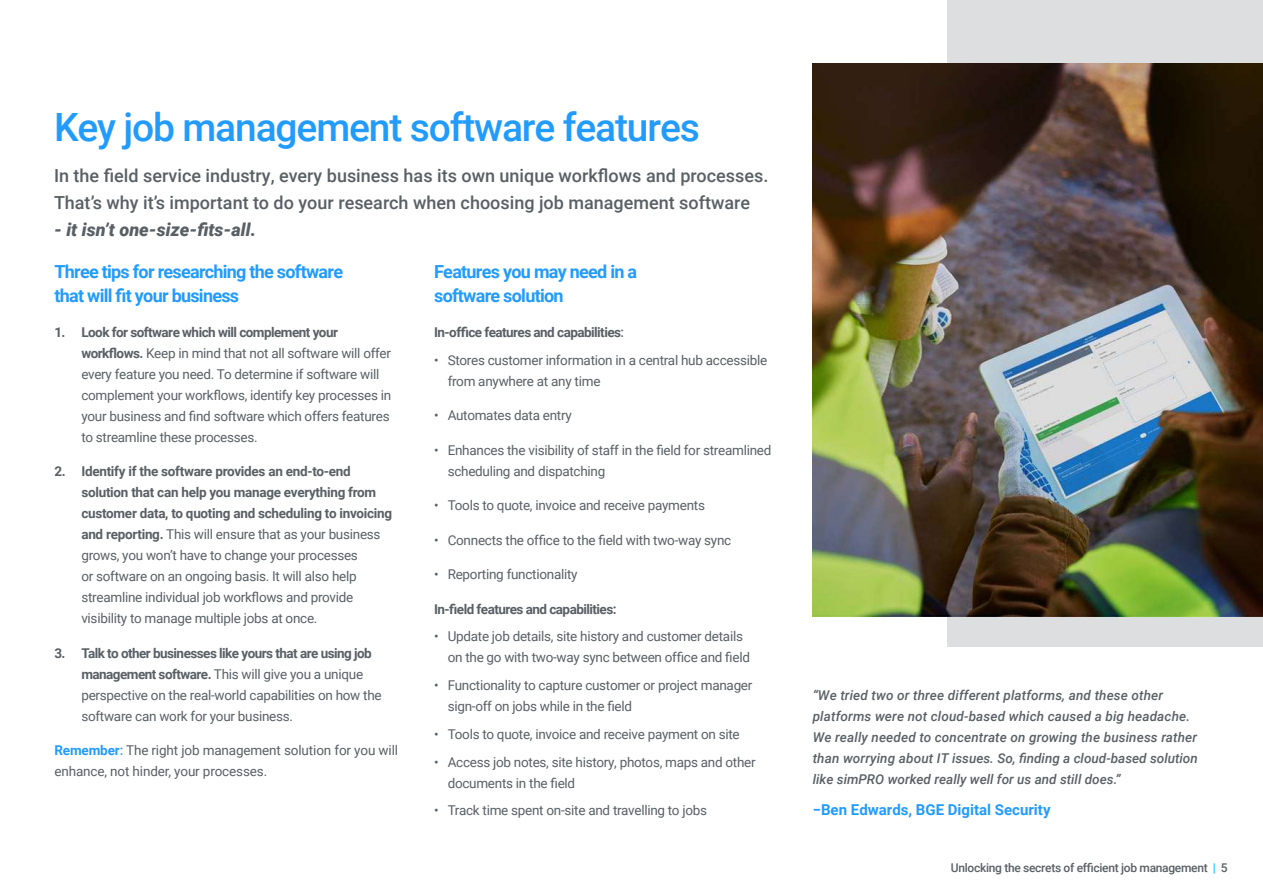
<style>
.page{position:relative;width:1263px;height:893px;background:#fff}
.page>*{position:absolute;margin:0;border:0;box-sizing:border-box;transform-origin:0 0}
.t1{font:500 39px "Roboto";letter-spacing:-.03em;color:#229bff}
.t2{font:500 18px/27px "Roboto";color:#596065}
.t3{font:700 18px/24px "Roboto";letter-spacing:-.04em;color:#229bff}
.t4{font:italic 900 18px "Roboto";color:#596065}
.t5{font:700 15px "Roboto";color:#229bff}
.t6{font:13.5px/21px "Roboto";letter-spacing:-.02em;color:#596065}
.t7{font:italic 500 13.5px/21px "Roboto";letter-spacing:.01em;color:#596065}
.t8{font:700 13.5px "Roboto";letter-spacing:-.04em;color:#596065}
.t9{font:500 12px "Roboto";letter-spacing:-.025em;color:#596065}
.s1{font-weight:700}
.s2{font-weight:700;color:#229bff}
.s3{font-weight:500;color:#229bff}
.s4{font-weight:500}
.s5{color:#00c8ff}
</style>
<div class="page">
<div style="left:947px;top:0;width:316px;height:646px;background:#dcdedf"></div>
<img style="left:813px;top:63px;width:450px;height:553px">
<h1 class="t1" style="left:54px;top:100px;width:647px">Key job management software features</h1>
<h2 class="t2" style="left:54px;top:161px;width:716px">In the field service industry, every business has its own unique workflows and processes.<br>That’s why it’s important to do your research when choosing job management software</h2>
<h2 class="t4" style="left:54px;top:217px;width:204px">- it isn’t one-size-fits-all.</h2>
<h2 class="t3" style="left:54px;top:259px;width:290px">Three tips for researching the software that will fit your business</h2>
<p class="t6" style="left:81px;top:321px;width:311px;text-indent:-27px"><span class="s1">1. Look for software which will complement your workflows.</span> Keep in mind that not all software will offer every feature you need. To determine if software will complement your workflows, identify key processes in your business and find software which offers features to streamline these processes.</p>
<p class="t6" style="left:81px;top:461px;width:312px;text-indent:-27px"><span class="s1">2. Identify if the software provides an end-to-end solution that can help you manage everything from customer data, to quoting and scheduling to invoicing and reporting.</span> This will ensure that as your business grows, you won’t have to change your processes<br>or software on an ongoing basis. It will also help streamline individual job workflows and provide visibility to manage multiple jobs at once.</p>
<p class="t6" style="left:81px;top:642px;width:302px;text-indent:-27px"><span class="s1">3. Talk to other businesses like yours that are using job management software.</span> This will give you a unique perspective on the real-world capabilities on how the software can work for your business.</p>
<p class="t6" style="left:54px;top:740px;width:345px"><span class="s2">Remember</span><span class="s3">:</span> The right job management solution for you will enhance, not hinder, your processes.</p>
<h2 class="t3" style="left:434px;top:259px;width:205px">Features you may need in a software solution</h2>
<p class="t8" style="left:434px;top:323px;width:191px">In-office features and capabilities<span class="s4">:</span></p>
<p class="t6" style="left:448px;top:349px;width:321px;text-indent:-14px">• Stores customer information in a central hub accessible from anywhere at any time</p>
<p class="t6" style="left:434px;top:404px;width:139px">• Automates data entry</p>
<p class="t6" style="left:448px;top:439px;width:325px;text-indent:-14px">• Enhances the visibility of staff in the field for streamlined scheduling and dispatching</p>
<p class="t6" style="left:434px;top:494px;width:272px">• Tools to quote, invoice and receive payments</p>
<p class="t6" style="left:434px;top:529px;width:299px">• Connects the office to the field with two-way sync</p>
<p class="t6" style="left:434px;top:563px;width:145px">• Reporting functionality</p>
<p class="t8" style="left:434px;top:599px;width:184px">In-field features and capabilities:</p>
<p class="t6" style="left:448px;top:626px;width:304px;text-indent:-14px">• Update job details, site history and customer details on the go with two-way sync between office and field</p>
<p class="t6" style="left:448px;top:674px;width:306px;text-indent:-14px">• Functionality to capture customer or project manager sign-off on jobs while in the field</p>
<p class="t6" style="left:434px;top:723px;width:307px">• Tools to quote, invoice and receive payment on site</p>
<p class="t6" style="left:448px;top:751px;width:310px;text-indent:-14px">• Access job notes, site history, photos, maps and other documents in the field</p>
<p class="t6" style="left:434px;top:800px;width:274px">• Track time spent on-site and travelling to jobs</p>
<p class="t7" style="left:813px;top:684px;width:387px">“We tried two or three different platforms, and these other platforms were not cloud-based which caused a big headache.<br>We really needed to concentrate on growing the business rather than worrying about IT issues. So, finding a cloud-based solution like simPRO worked really well for us and still does.”</p>
<p class="t5" style="left:813px;top:799px;width:239px">−Ben Edwards, BGE Digital Security</p>
<p class="t9" style="left:951px;top:859px;width:278px">Unlocking the secrets of efficient job management <span class="s5">|</span> 5</p>
</div>
